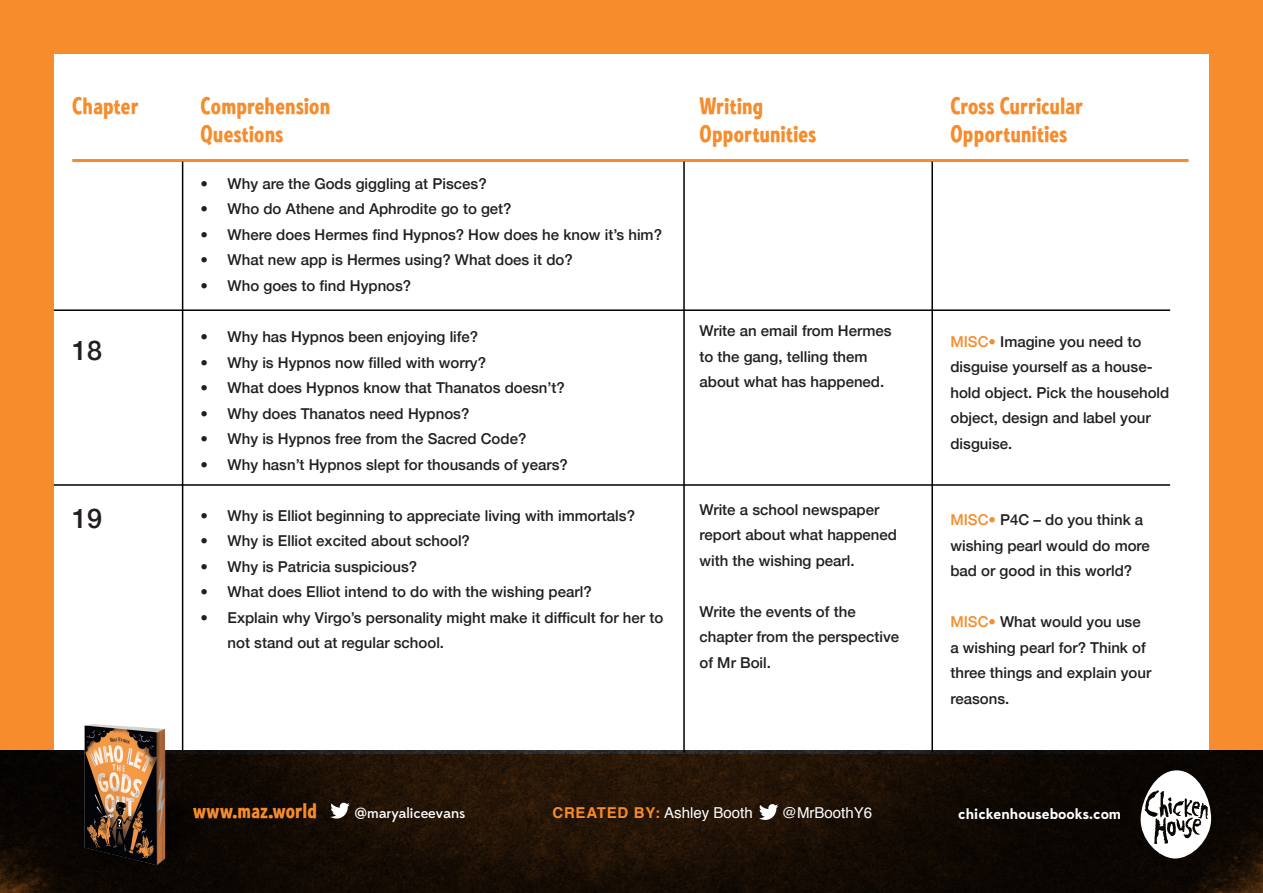
<style>
.page{position:relative;width:1263px;height:893px;background:#f68c2c}
.page>*{position:absolute;margin:0;border:0;box-sizing:border-box;transform-origin:0 0}
.t1{font:500 27px "Helvetica Neue";color:#231f20}
.t2{font:24px/28.8px "Ed Gothic";letter-spacing:.025em;color:#f68c2c}
.t3{font:21.6px "Ed Gothic";letter-spacing:.025em;color:#f68c2c}
.t4{font:500 15px/25.5px "Helvetica Neue";color:#231f20}
.t5{font:15px "Helvetica";color:#fff}
.t6{font:700 14.4px "Edmondsans";color:#fff}
.t7{font:500 14.4px "Edmondsans";color:#fff}
.s1{color:#f68c2c}
.s2{font-weight:700;color:#f68c2c}
</style>
<div class="page">
<div style="left:54px;top:54px;width:1155px;height:700px;background:#fff"></div>
<img style="left:0;top:750px;width:1263px;height:143px">
<div style="left:189px;top:750px;width:34px;height:123px;background:#0d0703"></div>
<img style="left:75px;top:716px;width:114px;height:157px">
<svg style="left:1140px;top:770px;width:71px;height:89px;background:#9c9a99"></svg>
<svg style="left:330px;top:803px;width:20px;height:16px"></svg>
<hr style="left:72px;top:159px;width:1116px;height:3px;background:#f68c2c">
<hr style="left:182px;top:162px;width:1px;height:591px;background:#000">
<hr style="left:683px;top:162px;width:2px;height:591px;background:#000">
<hr style="left:931px;top:162px;width:2px;height:591px;background:#000">
<svg style="left:759px;top:804px;width:19px;height:16px"></svg>
<hr style="left:54px;top:309px;width:1116px;height:2px;background:#000">
<hr style="left:54px;top:484px;width:1116px;height:2px;background:#000">
<h2 class="t2" style="left:72px;top:92px;width:68px">Chapter</h2>
<h1 class="t1" style="left:72px;top:329px;width:32px">18</h1>
<h1 class="t1" style="left:72px;top:497px;width:32px">19</h1>
<h2 class="t2" style="left:201px;top:92px;width:131px">Comprehension<br>Questions</h2>
<p class="t4" style="left:201px;top:170px;width:288px">• Why are the Gods giggling at Pisces?</p>
<p class="t4" style="left:201px;top:195px;width:312px">• Who do Athene and Aphrodite go to get?</p>
<p class="t4" style="left:201px;top:221px;width:463px">• Where does Hermes find Hypnos? How does he know it’s him?</p>
<p class="t4" style="left:201px;top:246px;width:374px">• What new app is Hermes using? What does it do?</p>
<p class="t4" style="left:201px;top:272px;width:212px">• Who goes to find Hypnos?</p>
<p class="t4" style="left:201px;top:323px;width:279px">• Why has Hypnos been enjoying life?</p>
<p class="t4" style="left:201px;top:348px;width:287px">• Why is Hypnos now filled with worry?</p>
<p class="t4" style="left:201px;top:374px;width:366px">• What does Hypnos know that Thanatos doesn’t?</p>
<p class="t4" style="left:201px;top:399px;width:270px">• Why does Thanatos need Hypnos?</p>
<p class="t4" style="left:201px;top:425px;width:327px">• Why is Hypnos free from the Sacred Code?</p>
<p class="t4" style="left:201px;top:450px;width:369px">• Why hasn’t Hypnos slept for thousands of years?</p>
<p class="t4" style="left:201px;top:501px;width:436px">• Why is Elliot beginning to appreciate living with immortals?</p>
<p class="t4" style="left:201px;top:527px;width:271px">• Why is Elliot excited about school?</p>
<p class="t4" style="left:201px;top:552px;width:218px">• Why is Patricia suspicious?</p>
<p class="t4" style="left:201px;top:578px;width:393px">• What does Elliot intend to do with the wishing pearl?</p>
<p class="t4" style="left:228px;top:603px;width:437px;text-indent:-27px">• Explain why Virgo’s personality might make it difficult for her to not stand out at regular school.</p>
<h2 class="t2" style="left:699px;top:92px;width:118px">Writing<br>Opportunities</h2>
<p class="t4" style="left:699px;top:317px;width:194px">Write an email from Hermes to the gang, telling them about what has happened.</p>
<p class="t4" style="left:699px;top:495px;width:199px">Write a school newspaper report about what happened with the wishing pearl.</p>
<p class="t4" style="left:699px;top:597px;width:201px">Write the events of the chapter from the perspective of Mr Boil.</p>
<h2 class="t2" style="left:950px;top:92px;width:134px">Cross Curricular<br>Opportunities</h2>
<p class="t4" style="left:950px;top:327px;width:220px"><span class="s1">MISC•</span> Imagine you need to disguise yourself as a house&shy;hold object. Pick the household object, design and label your disguise.</p>
<p class="t4" style="left:950px;top:506px;width:201px"><span class="s1">MISC•</span> P4C – do you think a wishing pearl would do more bad or good in this world?</p>
<p class="t4" style="left:950px;top:608px;width:202px"><span class="s1">MISC•</span> What would you use a wishing pearl for? Think of three things and explain your reasons.</p>
<h3 class="t3" style="left:193px;top:798px;width:125px">www.maz.world</h3>
<p class="t7" style="left:355px;top:804px;width:112px">@maryaliceevans</p>
<p class="t5" style="left:552px;top:801px;width:202px"><span class="s2">CREATED BY:</span> Ashley Booth</p>
<p class="t5" style="left:782px;top:801px;width:92px">@MrBoothY6</p>
<p class="t6" style="left:958px;top:805px;width:164px">chickenhousebooks.com</p>
</div>
